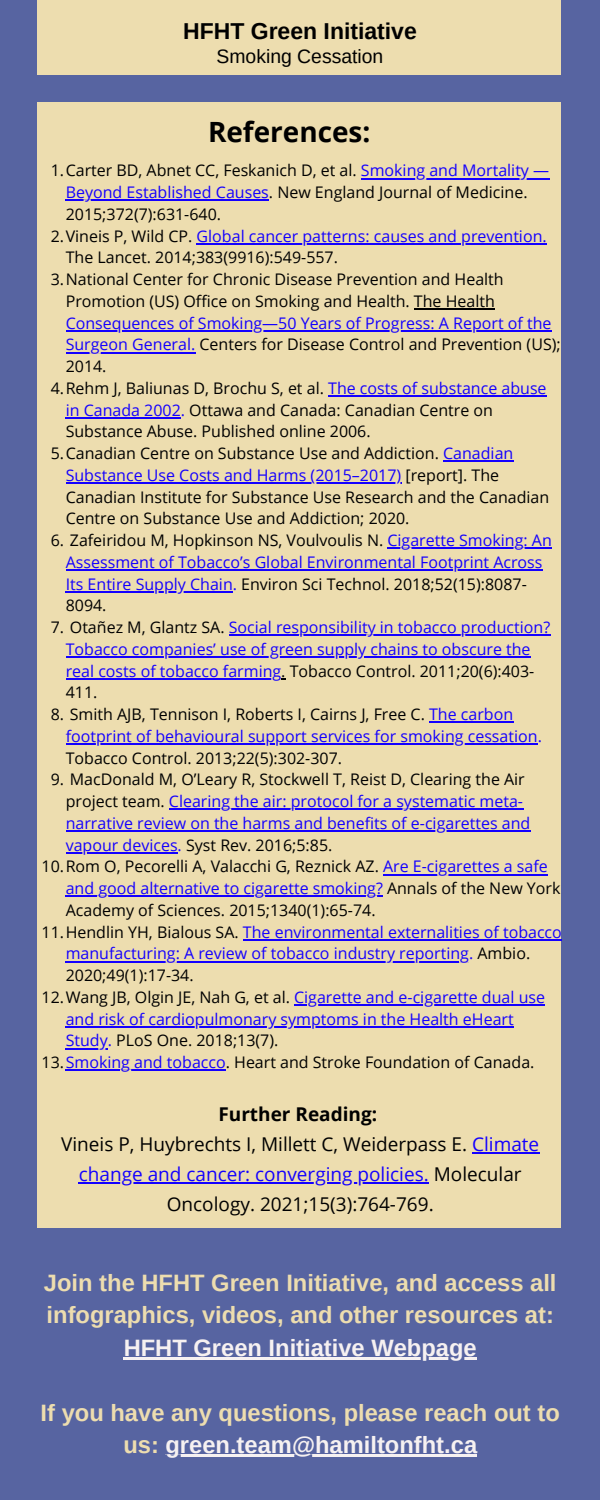
<style>
.page{position:relative;width:600px;height:1500px;background:#edddaf}
.page>*{position:absolute;margin:0;border:0;box-sizing:border-box;transform-origin:0 0}
.t1{font:700 27.9px "Open Sans";color:#000}
.t2{font:700 23.7px/32.5px "Arimo";color:#edddaf}
.t3{font:700 23.7px "Arimo";color:#f6f1f1}
.t4{font:700 23px "Arimo";color:#000}
.t5{font:19.4px "Arimo";color:#000}
.t6{font:19px/30px "Open Sans";color:#000;text-align:center}
.t7{font:700 19px "Open Sans";color:#000}
.t8{font:16px/21.8px "Open Sans";color:#000}
.t9{font:16px/21.8px "Open Sans";color:#1400ff}
.s1{color:#1400ff}
.s2{color:#000}
.s3{color:#f6f1f1}
</style>
<div class="page">
<div style="left:0;top:0;width:37px;height:1500px;background:#5764a1"></div>
<div style="left:561px;top:0;width:39px;height:1500px;background:#5764a1"></div>
<div style="left:0;top:75px;width:589px;height:27px;background:#5764a1"></div>
<div style="left:1px;top:1228px;width:599px;height:272px;background:#5764a1"></div>
<hr style="left:124px;top:1357px;width:353px;height:3px;background:#f6f1f1">
<hr style="left:166px;top:1455px;width:311px;height:2px;background:#f6f1f1">
<hr style="left:361px;top:178px;width:188px;height:1px;background:#1400ff">
<hr style="left:66px;top:200px;width:203px;height:1px;background:#1400ff">
<hr style="left:197px;top:243px;width:350px;height:2px;background:#1400ff">
<hr style="left:414px;top:308px;width:81px;height:2px;background:#000">
<hr style="left:66px;top:330px;width:485px;height:2px;background:#1400ff">
<hr style="left:66px;top:352px;width:129px;height:1px;background:#1400ff">
<hr style="left:328px;top:395px;width:219px;height:2px;background:#1400ff">
<hr style="left:66px;top:417px;width:115px;height:2px;background:#1400ff">
<hr style="left:443px;top:461px;width:70px;height:1px;background:#1400ff">
<hr style="left:66px;top:482px;width:335px;height:2px;background:#1400ff">
<hr style="left:387px;top:548px;width:165px;height:1px;background:#1400ff">
<hr style="left:66px;top:569px;width:477px;height:2px;background:#1400ff">
<hr style="left:66px;top:591px;width:167px;height:2px;background:#1400ff">
<hr style="left:229px;top:635px;width:321px;height:1px;background:#1400ff">
<hr style="left:66px;top:656px;width:465px;height:2px;background:#1400ff">
<hr style="left:66px;top:678px;width:215px;height:2px;background:#1400ff">
<hr style="left:429px;top:722px;width:84px;height:1px;background:#1400ff">
<hr style="left:66px;top:743px;width:472px;height:2px;background:#1400ff">
<hr style="left:169px;top:809px;width:354px;height:1px;background:#1400ff">
<hr style="left:66px;top:830px;width:464px;height:2px;background:#1400ff">
<hr style="left:66px;top:852px;width:112px;height:2px;background:#1400ff">
<hr style="left:383px;top:874px;width:165px;height:1px;background:#1400ff">
<hr style="left:66px;top:896px;width:317px;height:1px;background:#1400ff">
<hr style="left:243px;top:939px;width:319px;height:2px;background:#1400ff">
<hr style="left:66px;top:961px;width:403px;height:1px;background:#1400ff">
<hr style="left:294px;top:1004px;width:251px;height:2px;background:#1400ff">
<hr style="left:66px;top:1026px;width:448px;height:2px;background:#1400ff">
<hr style="left:66px;top:1048px;width:42px;height:1px;background:#1400ff">
<hr style="left:66px;top:1070px;width:160px;height:1px;background:#1400ff">
<hr style="left:472px;top:1152px;width:67px;height:2px;background:#1400ff">
<hr style="left:79px;top:1182px;width:350px;height:2px;background:#1400ff">
<p class="t4" style="left:183px;top:18px;width:235px">HFHT Green Initiative</p>
<p class="t5" style="left:217px;top:46px;width:168px">Smoking Cessation</p>
<p class="t1" style="left:208px;top:112px;width:164px">References:</p>
<p class="t8" style="left:66px;top:159px;width:485px;text-indent:-15px">1.Carter BD, Abnet CC, Feskanich D, et al. <span class="s1">Smoking and Mortality —<br>Beyond Established Causes</span>. New England Journal of Medicine.<br>2015;372(7):631-640.</p>
<p class="t8" style="left:66px;top:225px;width:483px;text-indent:-15px">2.Vineis P, Wild CP. <span class="s1">Global cancer patterns: causes and prevention.<br></span>The Lancet. 2014;383(9916):549-557.</p>
<p class="t8" style="left:66px;top:268px;width:497px;text-indent:-15px">3.National Center for Chronic Disease Prevention and Health Promotion (US) Office on Smoking and Health. The Health <span class="s1">Consequences of Smoking—50 Years of Progress: A Report of the Surgeon General.</span> Centers for Disease Control and Prevention (US); 2014.</p>
<p class="t8" style="left:66px;top:377px;width:482px;text-indent:-15px">4.Rehm J, Baliunas D, Brochu S, et al. <span class="s1">The costs of substance abuse in Canada 2002.</span> Ottawa and Canada: Canadian Centre on<br>Substance Abuse. Published online 2006.</p>
<p class="t8" style="left:66px;top:442px;width:485px;text-indent:-15px">5.Canadian Centre on Substance Use and Addiction. <span class="s1">Canadian Substance Use Costs and Harms (2015–2017)</span> [report]. The Canadian Institute for Substance Use Research and the Canadian Centre on Substance Use and Addiction; 2020.</p>
<p class="t9" style="left:66px;top:529px;width:488px;text-indent:-15px"><span class="s2">6. Zafeiridou M, Hopkinson NS, Voulvoulis N.</span> Cigarette Smoking: An Assessment of Tobacco’s Global Environmental Footprint Across Its Entire Supply Chain. <span class="s2">Environ Sci Technol. 2018;52(15):8087- 8094.</span></p>
<p class="t9" style="left:66px;top:616px;width:486px;text-indent:-15px"><span class="s2">7. Otañez M, Glantz SA.</span> Social responsibility in tobacco production?<br>Tobacco companies’ use of green supply chains to obscure the real costs of tobacco farming<span class="s2">. Tobacco Control. 2011;20(6):403- 411.</span></p>
<p class="t8" style="left:66px;top:703px;width:478px;text-indent:-15px">8. Smith AJB, Tennison I, Roberts I, Cairns J, Free C. <span class="s1">The carbon footprint of behavioural support services for smoking cessation.<br></span>Tobacco Control. 2013;22(5):302-307.</p>
<p class="t9" style="left:66px;top:768px;width:466px;text-indent:-15px"><span class="s2">9. MacDonald M, O’Leary R, Stockwell T, Reist D, Clearing the Air project team.</span> Clearing the air: protocol for a systematic meta&shy;narrative review on the harms and benefits of e-cigarettes and vapour devices. <span class="s2">Syst Rev. 2016;5:85.</span></p>
<p class="t8" style="left:66px;top:855px;width:496px;text-indent:-24px">10.Rom O, Pecorelli A, Valacchi G, Reznick AZ. <span class="s1">Are E-cigarettes a safe and good alternative to cigarette smoking?</span> Annals of the New York<br>Academy of Sciences. 2015;1340(1):65-74.</p>
<p class="t9" style="left:66px;top:921px;width:498px;text-indent:-24px"><span class="s2">11.Hendlin YH, Bialous SA.</span> The environmental externalities of tobacco manufacturing: A review of tobacco industry reporting. <span class="s2">Ambio.<br>2020;49(1):17-34.</span></p>
<p class="t9" style="left:66px;top:986px;width:481px;text-indent:-24px"><span class="s2">12.Wang JB, Olgin JE, Nah G, et al.</span> Cigarette and e-cigarette dual use and risk of cardiopulmonary symptoms in the Health eHeart<br>Study. <span class="s2">PLoS One. 2018;13(7).</span></p>
<p class="t8" style="left:42px;top:1051px;width:494px">13.<span class="s1">Smoking and tobacco</span>. Heart and Stroke Foundation of Canada.</p>
<p class="t7" style="left:218px;top:1101px;width:160px">Further Reading:</p>
<p class="t6" style="left:61px;top:1128px;width:480px">Vineis P, Huybrechts I, Millett C, Weiderpass E. <span class="s1">Climate change and cancer: converging policies.</span> Molecular<br>Oncology. 2021;15(3):764-769.</p>
<p class="t2" style="left:44px;top:1266px;width:514px">Join the HFHT Green Initiative, and access all infographics, videos, and other resources at:</p>
<p class="t3" style="left:124px;top:1334px;width:355px">HFHT Green Initiative Webpage</p>
<p class="t2" style="left:41px;top:1396px;width:521px;text-align:center">If you have any questions, please reach out to us: <span class="s3">green.team@hamiltonfht.ca</span></p>
</div>
